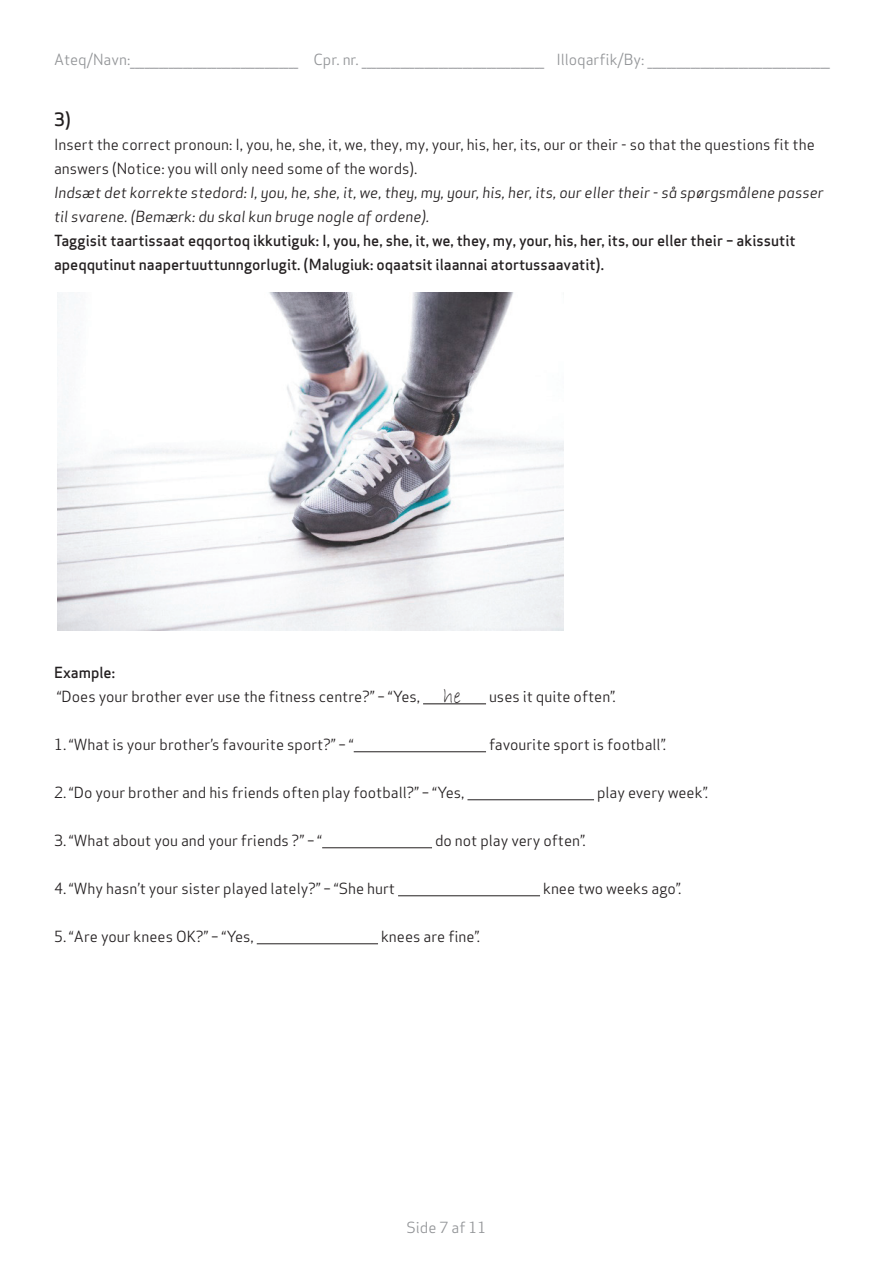
<style>
.page{position:relative;width:893px;height:1263px;background:#fff}
.page>*{position:absolute;margin:0;border:0;box-sizing:border-box;transform-origin:0 0}
.Overskrift{font:500 18px "Apex Sans";color:#231f20}
.t1{font:15px/24px "Apex Sans";color:#231f20}
.t2{font:500 15px/24px "Apex Sans";color:#231f20}
.t3{font:15px "Apex Sans";color:#939598}
.t4{font:15px/24px "Apex Sans Book Italic T";color:#231f20}
.s1{font-family:"Bradley Hand ITC";font-size:21px}
</style>
<div class="page">
<hr style="left:423px;top:703px;width:63px;height:1px;background:#231f20">
<hr style="left:354px;top:751px;width:132px;height:1px;background:#231f20">
<hr style="left:467px;top:799px;width:127px;height:1px;background:#231f20">
<hr style="left:322px;top:847px;width:110px;height:1px;background:#231f20">
<hr style="left:398px;top:895px;width:142px;height:1px;background:#231f20">
<hr style="left:257px;top:943px;width:121px;height:1px;background:#231f20">
<img style="left:57px;top:292px;width:507px;height:338px">
<p class="t3" style="left:54px;top:47px;width:777px">Ateq/Navn:___________________________________ Cpr. nr. ______________________________________ Illoqarfik/By: ______________________________________</p>
<p class="Overskrift" style="left:54px;top:104px;width:18px">3)</p>
<p class="t1" style="left:54px;top:131px;width:762px">Insert the correct pronoun: I, you, he, she, it, we, they, my, your, his, her, its, our or their - so that the questions fit the answers (Notice: you will only need some of the words).</p>
<p class="t4" style="left:54px;top:181px;width:771px">Indsæt det korrekte stedord: I, you, he, she, it, we, they, my, your, his, her, its, our eller their - så spørgsmålene passer til svarene. (Bemærk: du skal kun bruge nogle af ordene).</p>
<p class="t2" style="left:54px;top:227px;width:743px">Taggisit taartissaat eqqortoq ikkutiguk: I, you, he, she, it, we, they, my, your, his, her, its, our eller their – akissutit apeqqutinut naapertuuttunngorlugit. (Malugiuk: oqaatsit ilaannai atortussaavatit).</p>
<p class="t2" style="left:54px;top:659px;width:63px">Example:</p>
<p class="t1" style="left:57px;top:683px;width:406px">“Does your brother ever use the fitness centre?” – “Yes, <span class="s1">he</span></p>
<p class="t1" style="left:489px;top:683px;width:128px">uses it quite often”.</p>
<p class="t1" style="left:54px;top:731px;width:301px">1. “What is your brother’s favourite sport?” – “</p>
<p class="t1" style="left:489px;top:731px;width:179px">favourite sport is football”.</p>
<p class="t1" style="left:54px;top:779px;width:412px">2. “Do your brother and his friends often play football?” – “Yes,</p>
<p class="t1" style="left:597px;top:779px;width:113px">play every week”.</p>
<p class="t1" style="left:54px;top:827px;width:270px">3. “What about you and your friends ?” – “</p>
<p class="t1" style="left:435px;top:827px;width:152px">do not play very often”.</p>
<p class="t1" style="left:54px;top:875px;width:343px">4. “Why hasn’t your sister played lately?” – “She hurt</p>
<p class="t1" style="left:543px;top:875px;width:140px">knee two weeks ago”.</p>
<p class="t1" style="left:54px;top:923px;width:201px">5. “Are your knees OK?” – “Yes,</p>
<p class="t1" style="left:381px;top:923px;width:101px">knees are fine”.</p>
<p class="t3" style="left:406px;top:1215px;width:81px">Side 7 af 11</p>
</div>
